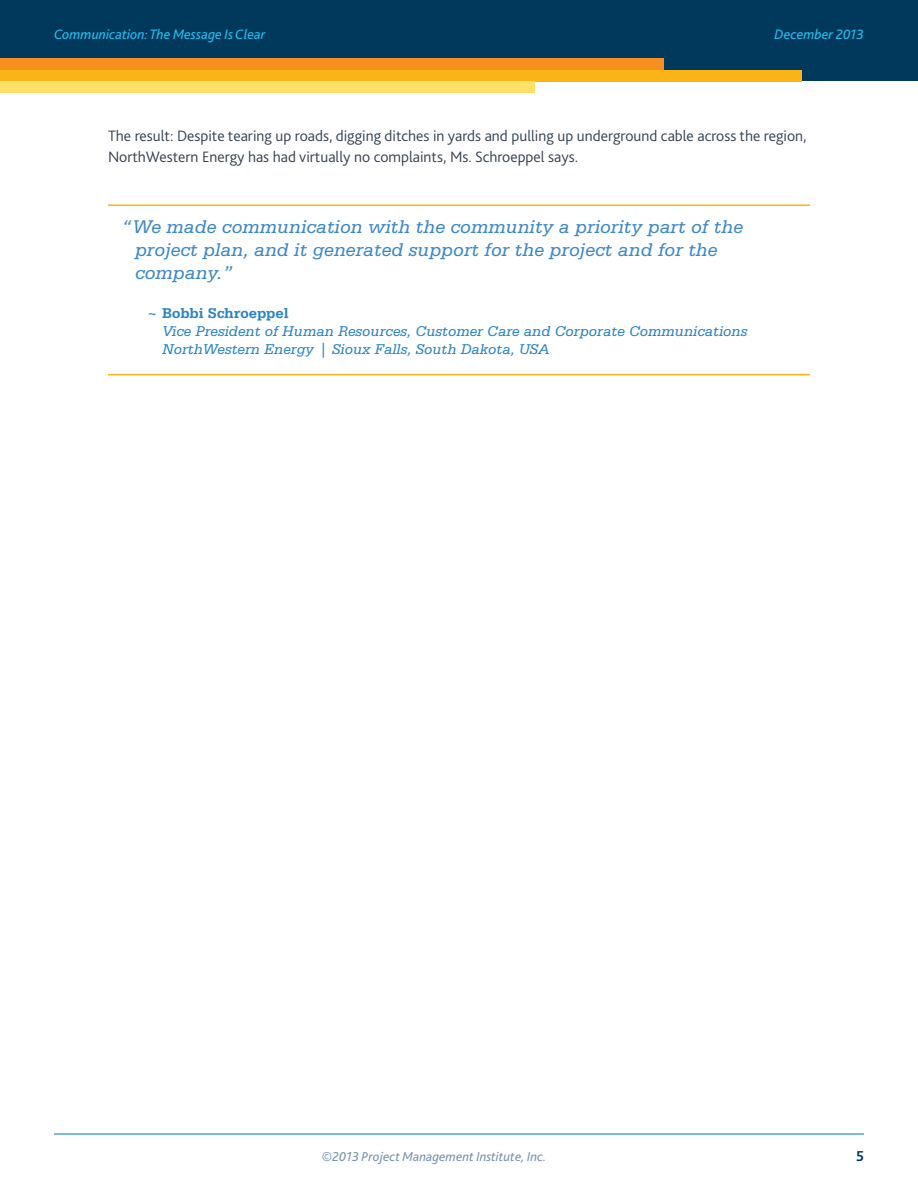
<style>
.page{position:relative;width:918px;height:1188px;background:#fff}
.page>*{position:absolute;margin:0;border:0;box-sizing:border-box;transform-origin:0 0}
.quote{font:italic 19.5px/23.2px "Serifa Std";color:#3d88c8}
.Body{font:300 15.75px/21px "Bliss 2";color:#334150}
.t1{font:italic 15px/18px "Serifa Std";color:#2a83c5}
.t2{font:700 15px "Bliss 2";color:#00395c}
.t3{font:italic 14.25px "Bliss 2";color:#26bff0}
.t4{font:italic 13.5px "Bliss 2";color:#7994b0}
.s1{font-family:"Bliss 2"}
.s2{font-weight:700;font-style:normal}
</style>
<div class="page">
<div style="left:0;top:0;width:918px;height:81px;background:#00395c"></div>
<div style="left:0;top:58px;width:663px;height:12px;background:#f68f1e"></div>
<div style="left:0;top:70px;width:802px;height:11px;background:#fbb416"></div>
<div style="left:0;top:81px;width:535px;height:12px;background:#ffe068"></div>
<hr style="left:54px;top:1134px;width:810px;height:1px;background:#0072bc">
<hr style="left:108px;top:204px;width:702px;height:2px;background:#fbb416">
<hr style="left:108px;top:374px;width:702px;height:1px;background:#fbb416">
<p class="t3" style="left:54px;top:25px;width:213px">Communication: The Message Is Clear</p>
<p class="t3" style="left:775px;top:25px;width:91px">December 2013</p>
<p class="Body" style="left:108px;top:125px;width:700px">The result: Despite tearing up roads, digging ditches in yards and pulling up underground cable across the region,<br>NorthWestern Energy has had virtually no complaints, Ms. Schroeppel says.</p>
<p class="quote" style="left:135px;top:215px;width:610px;text-indent:-14px">“We made communication with the community a priority part of the project plan, and it generated support for the project and for the company.”</p>
<p class="t1" style="left:162px;top:304px;width:587px;text-indent:-14px"><span class="s1">~</span> <span class="s2">Bobbi Schroeppel<br></span>Vice President of Human Resources, Customer Care and Corporate Communications<br>NorthWestern Energy | Sioux Falls, South Dakota, USA</p>
<p class="t4" style="left:322px;top:1148px;width:226px">©2013 Project Management Institute, Inc.</p>
<p class="t2" style="left:856px;top:1147px;width:9px">5</p>
</div>
